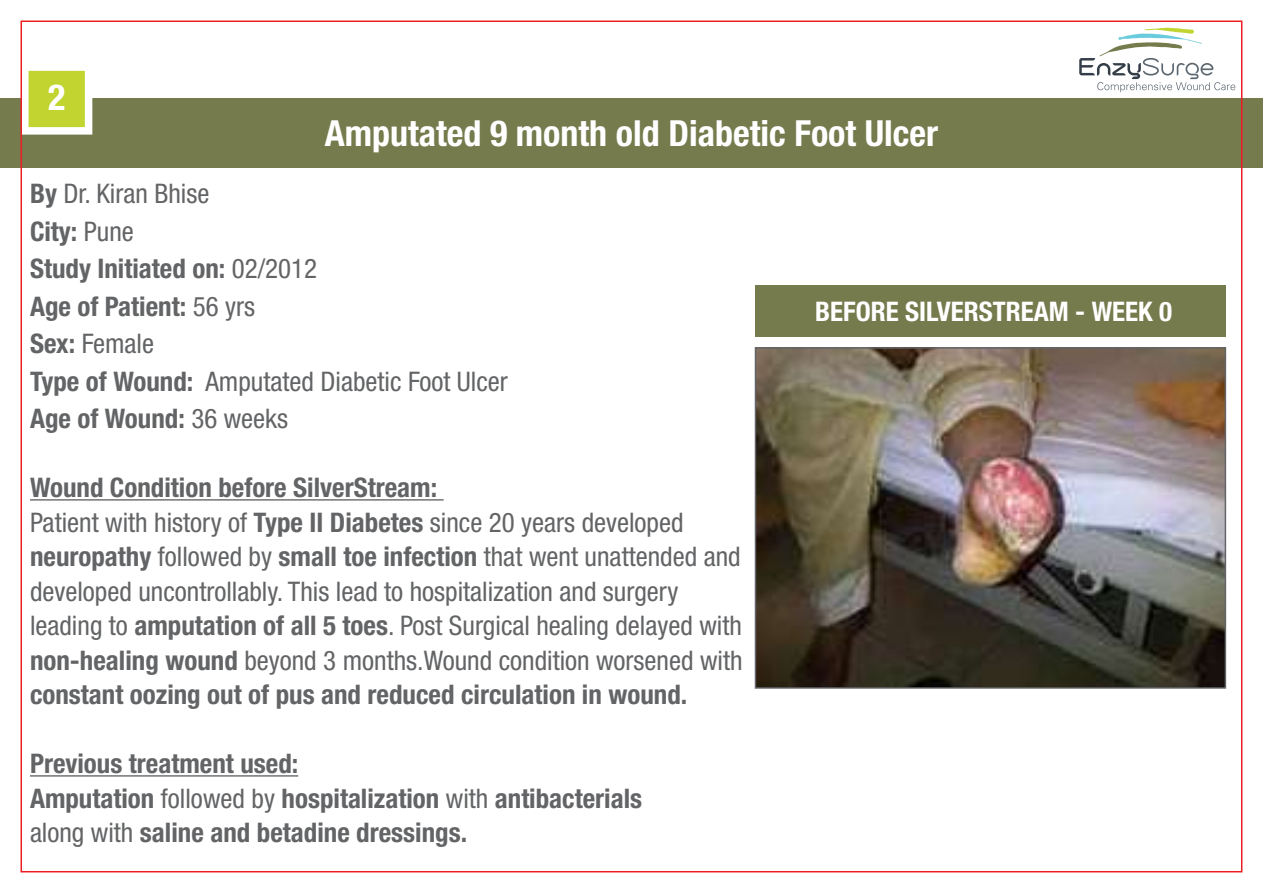
<style>
.page{position:relative;width:1263px;height:893px;background:#fff}
.page>*{position:absolute;margin:0;border:0;box-sizing:border-box;transform-origin:0 0}
.t1{font:700 condensed 36px "Helvetica Neue";color:#fff}
.t2{font:condensed 27px/37.5px "Helvetica Neue";color:#636466}
.t3{font:700 condensed 27px/34.5px "Helvetica Neue";color:#636466}
.t4{font:700 condensed 27px "Helvetica Neue";color:#fff}
.s1{font-weight:700}
.s2{font-weight:400}
</style>
<div class="page">
<div style="left:0;top:99px;width:1263px;height:69px;background:#767b4d"></div>
<hr style="left:30px;top:499px;width:414px;height:2px;background:#636466">
<hr style="left:30px;top:775px;width:268px;height:2px;background:#636466">
<div style="left:755px;top:286px;width:471px;height:51px;background:#767b4d"></div>
<img style="left:757px;top:349px;width:467px;height:338px">
<div style="left:755px;top:347px;width:471px;height:342px;border:1px solid #626467"></div>
<svg style="left:24px;top:70px;width:68px;height:65px;background:#d1df69"></svg>
<svg style="left:1079px;top:28px;width:156px;height:64px"></svg>
<h1 class="t1" style="left:48px;top:76px;width:19px">2</h1>
<h1 class="t1" style="left:325px;top:111px;width:615px">Amputated 9 month old Diabetic Foot Ulcer</h1>
<p class="t2" style="left:30px;top:175px;width:479px"><span class="s1">By</span> Dr. Kiran Bhise<br><span class="s1">City:</span> Pune<br><span class="s1">Study Initiated on:</span> 02/2012<br><span class="s1">Age of Patient:</span> 56 yrs<br><span class="s1">Sex:</span> Female<br><span class="s1">Type of Wound:</span> Amputated Diabetic Foot Ulcer<br><span class="s1">Age of Wound:</span> 36 weeks</p>
<p class="t2" style="left:30px;top:470px;width:714px;line-height:34.5px"><span class="s1">Wound Condition before SilverStream:<br></span>Patient with history of <span class="s1">Type II Diabetes</span> since 20 years developed <span class="s1">neuropathy</span> followed by <span class="s1">small toe infection</span> that went unattended and developed uncontrollably. This lead to hospitalization and surgery leading to <span class="s1">amputation of all 5 toes</span>. Post Surgical healing delayed with <span class="s1">non-healing wound</span> beyond 3 months.Wound condition worsened with <span class="s1">constant oozing out of pus and reduced circulation in wound.</span></p>
<p class="t3" style="left:30px;top:746px;width:614px">Previous treatment used:<br>Amputation <span class="s2">followed by</span> hospitalization <span class="s2">with</span> antibacterials <span class="s2">along with</span> saline and betadine dressings.</p>
<p class="t4" style="left:815px;top:295px;width:358px">BEFORE SILVERSTREAM - WEEK 0</p>
</div>
